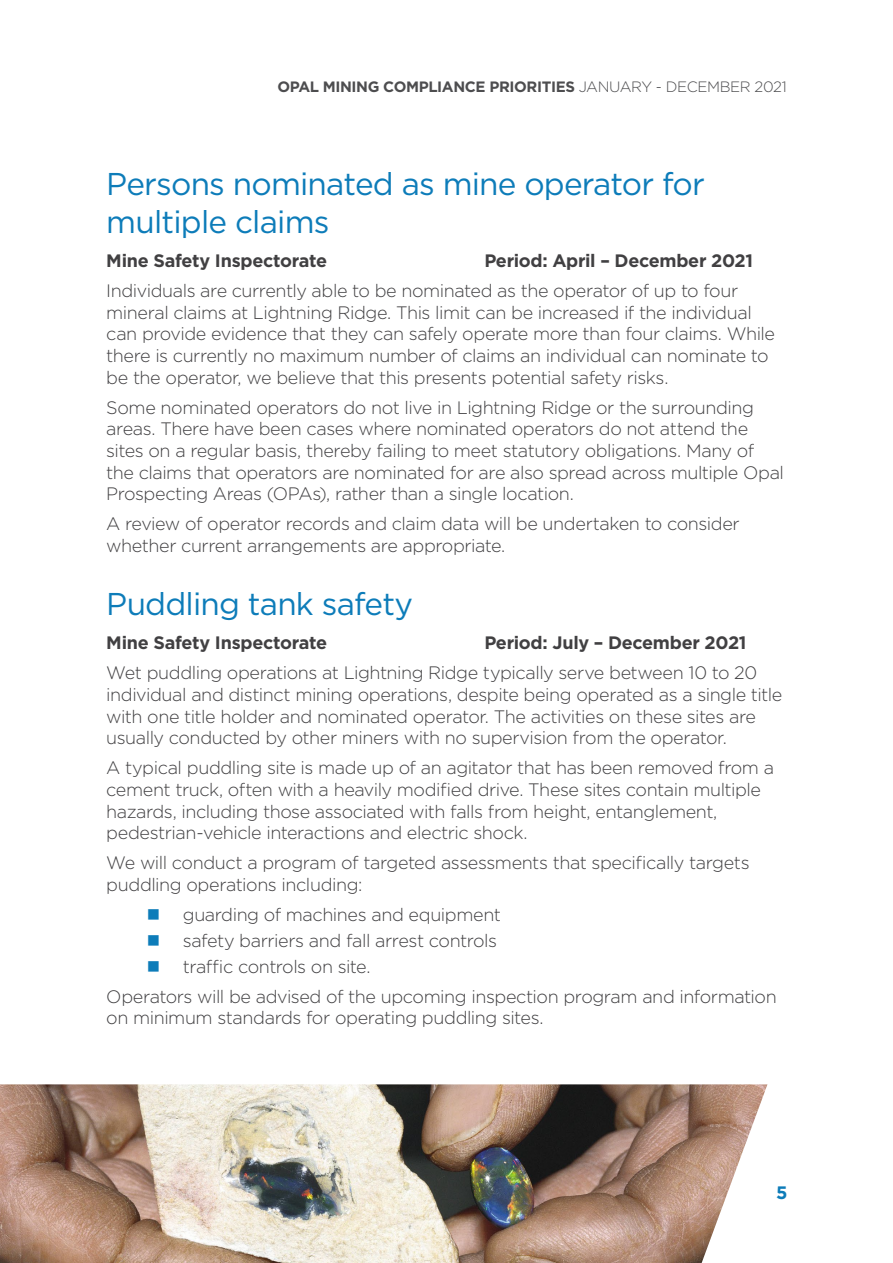
<style>
.page{position:relative;width:893px;height:1263px;background:#fff}
.page>*{position:absolute;margin:0;border:0;box-sizing:border-box;transform-origin:0 0}
.t1{font:31.5px/37.5px "Gotham";letter-spacing:-.025em;color:#0d7cb9}
.t2{font:300 18px/21.6px "Gotham";letter-spacing:-.025em;color:#414042}
.t3{font:700 18px "Gotham";letter-spacing:-.015em;color:#414042}
.t4{font:700 18px "Gotham";color:#0d7cb9}
.t5{font:700 15px "Gotham";letter-spacing:-.025em;color:#4d4d4f}
.s1{font-weight:300}
</style>
<div class="page">
<img style="left:0;top:1084px;width:767px;height:179px">
<p class="t5" style="left:277px;top:77px;width:511px">OPAL MINING COMPLIANCE PRIORITIES <span class="s1">JANUARY - DECEMBER 2021</span></p>
<h1 class="t1" style="left:106px;top:165px;width:600px">Persons nominated as mine operator for multiple claims</h1>
<p class="t3" style="left:106px;top:249px;width:222px">Mine Safety Inspectorate</p>
<p class="t3" style="left:484px;top:249px;width:270px">Period: April – December 2021</p>
<p class="t2" style="left:106px;top:280px;width:670px">Individuals are currently able to be nominated as the operator of up to four mineral claims at Lightning Ridge. This limit can be increased if the individual can provide evidence that they can safely operate more than four claims. While there is currently no maximum number of claims an individual can nominate to be the operator, we believe that this presents potential safety risks.</p>
<p class="t2" style="left:106px;top:396px;width:679px">Some nominated operators do not live in Lightning Ridge or the surrounding areas. There have been cases where nominated operators do not attend the sites on a regular basis, thereby failing to meet statutory obligations. Many of the claims that operators are nominated for are also spread across multiple Opal Prospecting Areas (OPAs), rather than a single location.</p>
<p class="t2" style="left:106px;top:513px;width:635px">A review of operator records and claim data will be undertaken to consider whether current arrangements are appropriate.</p>
<h1 class="t1" style="left:106px;top:584px;width:308px">Puddling tank safety</h1>
<p class="t3" style="left:106px;top:631px;width:222px">Mine Safety Inspectorate</p>
<p class="t3" style="left:484px;top:631px;width:264px">Period: July – December 2021</p>
<p class="t2" style="left:106px;top:662px;width:677px">Wet puddling operations at Lightning Ridge typically serve between 10 to 20 individual and distinct mining operations, despite being operated as a single title with one title holder and nominated operator. The activities on these sites are usually conducted by other miners with no supervision from the operator.</p>
<p class="t2" style="left:106px;top:757px;width:669px">A typical puddling site is made up of an agitator that has been removed from a cement truck, often with a heavily modifed drive. These sites contain multiple hazards, including those associated with falls from height, entanglement, pedestrian-vehicle interactions and electric shock.</p>
<p class="t2" style="left:106px;top:851px;width:645px">We will conduct a program of targeted assessments that specifcally targets puddling operations including:</p>
<p class="t2" style="left:183px;top:901px;width:320px;line-height:25.8px">guarding of machines and equipment safety barriers and fall arrest controls trafc controls on site.</p>
<p class="t2" style="left:106px;top:985px;width:672px">Operators will be advised of the upcoming inspection program and information on minimum standards for operating puddling sites.</p>
<p class="t4" style="left:776px;top:1180px;width:13px">5</p>
</div>
